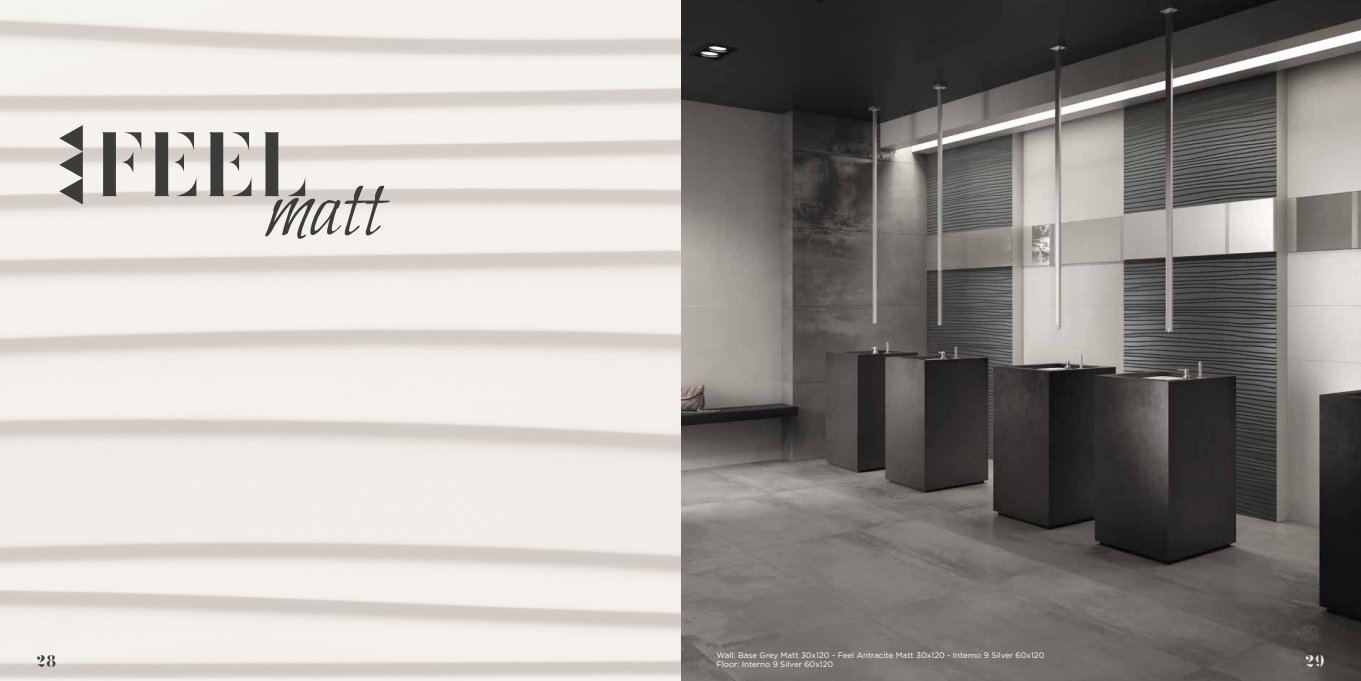
<style>
.page{position:relative;width:1361px;height:681px;background:#fff}
.page>*{position:absolute;margin:0;border:0;box-sizing:border-box;transform-origin:0 0}
.t1{font:90.9px "Bilbo";color:#3c3c3b}
.t2{font:79.9px "Zefani Stencil";color:#3c3c3b}
.t3{font:15px "Zefani Stencil";color:#3c3c3b}
.t4{font:15px "Zefani Stencil";color:#e9e4e3}
.t5{font:8px "Gotham";color:#fff}
</style>
<div class="page">
<img style="left:0;top:0;width:1361px;height:680px">
<svg style="left:59px;top:125px;width:24px;height:79px"></svg>
<h2 class="t2" style="left:95px;top:127px;width:218px">FEEL</h2>
<h1 class="t1" style="left:265px;top:157px;width:118px">matt</h1>
<p class="t5" style="left:716px;top:649px;width:329px">Wall: Base Grey Matt 30x120 - Feel Antracite Matt 30x120 - Interno 9 Silver 60x120</p>
<h3 class="t3" style="left:36px;top:653px;width:22px">28</h3>
<p class="t5" style="left:716px;top:658px;width:118px">Floor: Interno 9 Silver 60x120</p>
<h3 class="t4" style="left:1305px;top:653px;width:22px">29</h3>
</div>
